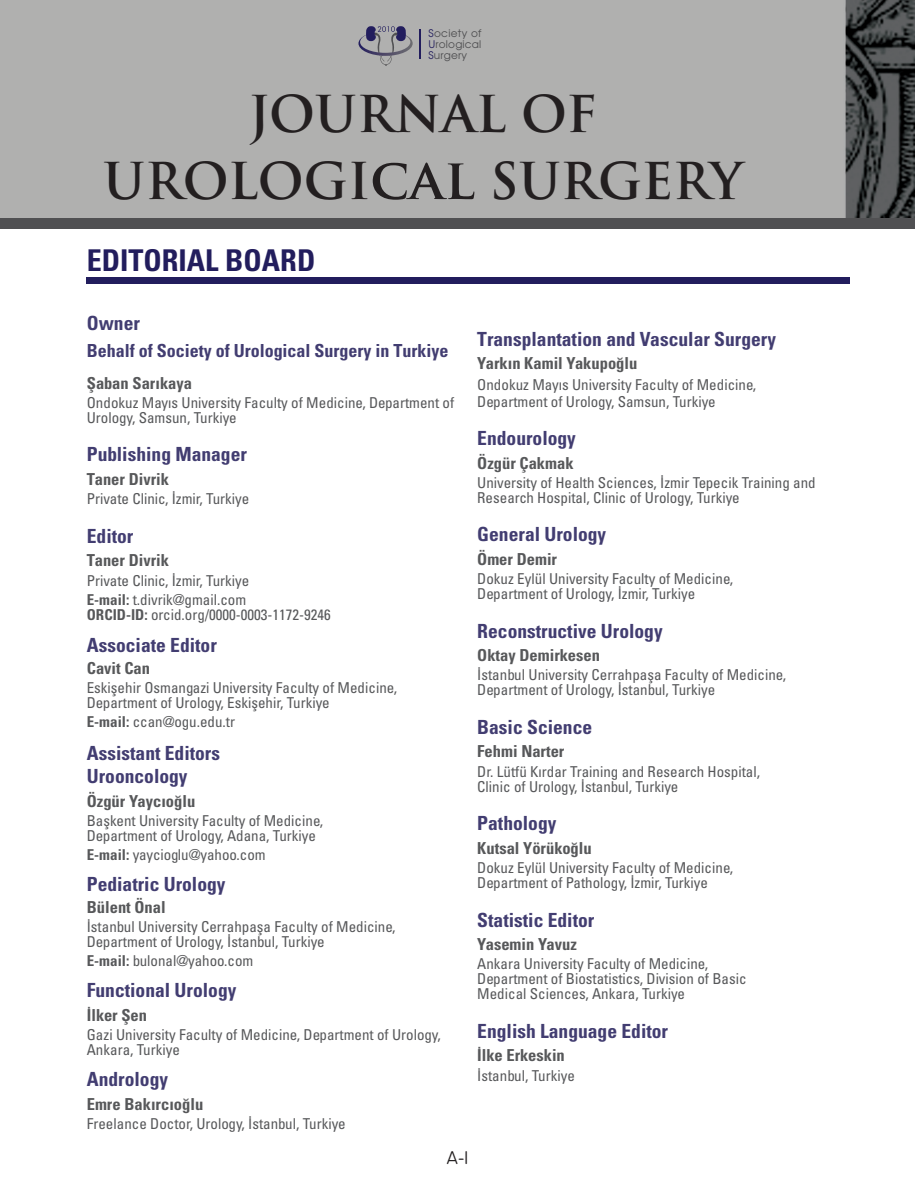
<style>
.page{position:relative;width:915px;height:1191px;background:#fff}
.page>*{position:absolute;margin:0;border:0;box-sizing:border-box;transform-origin:0 0}
.t1{font:700 49.5px/66.6px "Trajan Pro";color:#231f20;text-align:center}
.t2{font:30px "Univers Cond Bd Tr";color:#221d5d}
.t3{font:19.5px/23.5px "Univers Cond Bd Tr";color:#423d71}
.t4{font:18px "Univers Cond Bd Tr";color:#423d71}
.t5{font:18px "VAG Rounded Thin Tr";color:#231f20}
.t6{font:16.5px "Univers Cond Bd Tr";color:#57585a}
.t7{font:15px/15px "Univers Condensed Tr";color:#57585a}
.t8{font:10.5px/11.2px "Avant Garde Tr";letter-spacing:.02em;color:#505052;text-align:justify}
.s1{color:#221d5d}
.s2{font-size:55.5px}
.s3{font-family:"Univers Cond Bd Tr"}
</style>
<div class="page">
<div style="left:0;top:216px;width:914px;height:13px;background:#505052"></div>
<img style="left:0;top:0;width:914px;height:218px">
<hr style="left:419px;top:29px;width:2px;height:30px;background:#221d5d">
<svg style="left:358px;top:26px;width:54px;height:41px;background:#92919a"></svg>
<div style="left:87px;top:277px;width:762px;height:6px;background:#221d5d"></div>
<p class="t8" style="left:428px;top:27px;width:54px"><span class="s1">S</span>ociety of <span class="s1">U</span>rological <span class="s1">S</span>urgery</p>
<h1 class="t1" style="left:103px;top:82px;width:640px">JOURNAL OF<br>UROLOGI<span class="s2">cal</span> SURGERY</h1>
<h2 class="t2" style="left:87px;top:241px;width:230px">EDITORIAL BOARD</h2>
<h3 class="t3" style="left:87px;top:311px;width:55px">Owner</h3>
<p class="t4" style="left:87px;top:340px;width:363px">Behalf of Society of Urological Surgery in Turkiye</p>
<p class="t6" style="left:87px;top:373px;width:107px">Şaban Sarıkaya</p>
<p class="t7" style="left:87px;top:395px;width:369px">Ondokuz Mayıs University Faculty of Medicine, Department of<br>Urology, Samsun, Turkiye</p>
<h3 class="t3" style="left:87px;top:442px;width:162px">Publishing Manager</h3>
<p class="t6" style="left:87px;top:469px;width:84px">Taner Divrik</p>
<p class="t7" style="left:87px;top:491px;width:164px">Private Clinic, İzmir, Turkiye</p>
<h3 class="t3" style="left:87px;top:524px;width:48px">Editor</h3>
<p class="t6" style="left:87px;top:550px;width:84px">Taner Divrik</p>
<p class="t7" style="left:87px;top:570px;width:164px;line-height:19.2px">Private Clinic, İzmir, Turkiye<br><span class="s3">E-mail:</span> t.divrik@gmail.com</p>
<p class="t7" style="left:87px;top:606px;width:245px"><span class="s3">ORCID-ID:</span> orcid.org/0000-0003-1172-9246</p>
<h3 class="t3" style="left:87px;top:633px;width:131px">Associate Editor</h3>
<p class="t6" style="left:87px;top:657px;width:65px">Cavit Can</p>
<p class="t7" style="left:87px;top:679px;width:311px">Eskişehir Osmangazi University Faculty of Medicine,<br>Department of Urology, Eskişehir, Turkiye</p>
<p class="t7" style="left:87px;top:714px;width:150px"><span class="s3">E-mail:</span> ccan@ogu.edu.tr</p>
<h3 class="t3" style="left:87px;top:740px;width:135px">Assistant Editors<br>Urooncology</h3>
<p class="t6" style="left:87px;top:790px;width:110px">Özgür Yaycıoğlu</p>
<p class="t7" style="left:87px;top:812px;width:238px">Başkent University Faculty of Medicine,<br>Department of Urology, Adana, Turkiye</p>
<p class="t7" style="left:87px;top:847px;width:180px"><span class="s3">E-mail:</span> yaycioglu@yahoo.com</p>
<h3 class="t3" style="left:87px;top:872px;width:140px">Pediatric Urology</h3>
<p class="t6" style="left:87px;top:896px;width:80px">Bülent Önal</p>
<p class="t7" style="left:87px;top:918px;width:310px">İstanbul University Cerrahpaşa Faculty of Medicine,<br>Department of Urology, İstanbul, Turkiye</p>
<p class="t7" style="left:87px;top:953px;width:168px"><span class="s3">E-mail:</span> bulonal@yahoo.com</p>
<h3 class="t3" style="left:87px;top:978px;width:151px">Functional Urology</h3>
<p class="t6" style="left:87px;top:1004px;width:62px">İlker Şen</p>
<p class="t7" style="left:87px;top:1026px;width:355px">Gazi University Faculty of Medicine, Department of Urology,<br>Ankara, Turkiye</p>
<h3 class="t3" style="left:87px;top:1067px;width:83px">Andrology</h3>
<p class="t6" style="left:87px;top:1093px;width:118px">Emre Bakırcıoğlu</p>
<p class="t7" style="left:87px;top:1115px;width:260px">Freelance Doctor, Urology, İstanbul, Turkiye</p>
<p class="t5" style="left:447px;top:1147px;width:23px">A-I</p>
<h3 class="t3" style="left:477px;top:327px;width:300px">Transplantation and Vascular Surgery</h3>
<p class="t6" style="left:477px;top:353px;width:161px">Yarkın Kamil Yakupoğlu</p>
<p class="t7" style="left:477px;top:376px;width:280px;line-height:16.5px">Ondokuz Mayıs University Faculty of Medicine,<br>Department of Urology, Samsun, Turkiye</p>
<h3 class="t3" style="left:477px;top:426px;width:100px">Endourology</h3>
<p class="t6" style="left:477px;top:452px;width:98px">Özgür Çakmak</p>
<p class="t7" style="left:477px;top:474px;width:340px">University of Health Sciences, İzmir Tepecik Training and<br>Research Hospital, Clinic of Urology, Turkiye</p>
<h3 class="t3" style="left:477px;top:522px;width:130px">General Urology</h3>
<p class="t6" style="left:477px;top:549px;width:81px">Ömer Demir</p>
<p class="t7" style="left:477px;top:571px;width:257px">Dokuz Eylül University Faculty of Medicine,<br>Department of Urology, İzmir, Turkiye</p>
<h3 class="t3" style="left:477px;top:618px;width:187px">Reconstructive Urology</h3>
<p class="t6" style="left:477px;top:645px;width:124px">Oktay Demirkesen</p>
<p class="t7" style="left:477px;top:667px;width:310px">İstanbul University Cerrahpaşa Faculty of Medicine,<br>Department of Urology, İstanbul, Turkiye</p>
<h3 class="t3" style="left:477px;top:715px;width:116px">Basic Science</h3>
<p class="t6" style="left:477px;top:741px;width:89px">Fehmi Narter</p>
<p class="t7" style="left:477px;top:763px;width:284px">Dr. Lütfü Kırdar Training and Research Hospital,<br>Clinic of Urology, İstanbul, Turkiye</p>
<h3 class="t3" style="left:477px;top:811px;width:81px">Pathology</h3>
<p class="t6" style="left:477px;top:837px;width:116px">Kutsal Yörükoğlu</p>
<p class="t7" style="left:477px;top:859px;width:257px">Dokuz Eylül University Faculty of Medicine,<br>Department of Pathology, İzmir, Turkiye</p>
<h3 class="t3" style="left:477px;top:907px;width:119px">Statistic Editor</h3>
<p class="t6" style="left:477px;top:934px;width:101px">Yasemin Yavuz</p>
<p class="t7" style="left:477px;top:956px;width:270px">Ankara University Faculty of Medicine,<br>Department of Biostatistics, Division of Basic<br>Medical Sciences, Ankara, Turkiye</p>
<h3 class="t3" style="left:477px;top:1018px;width:192px">English Language Editor</h3>
<p class="t6" style="left:477px;top:1045px;width:89px">İlke Erkeskin</p>
<p class="t7" style="left:477px;top:1067px;width:99px">İstanbul, Turkiye</p>
</div>
